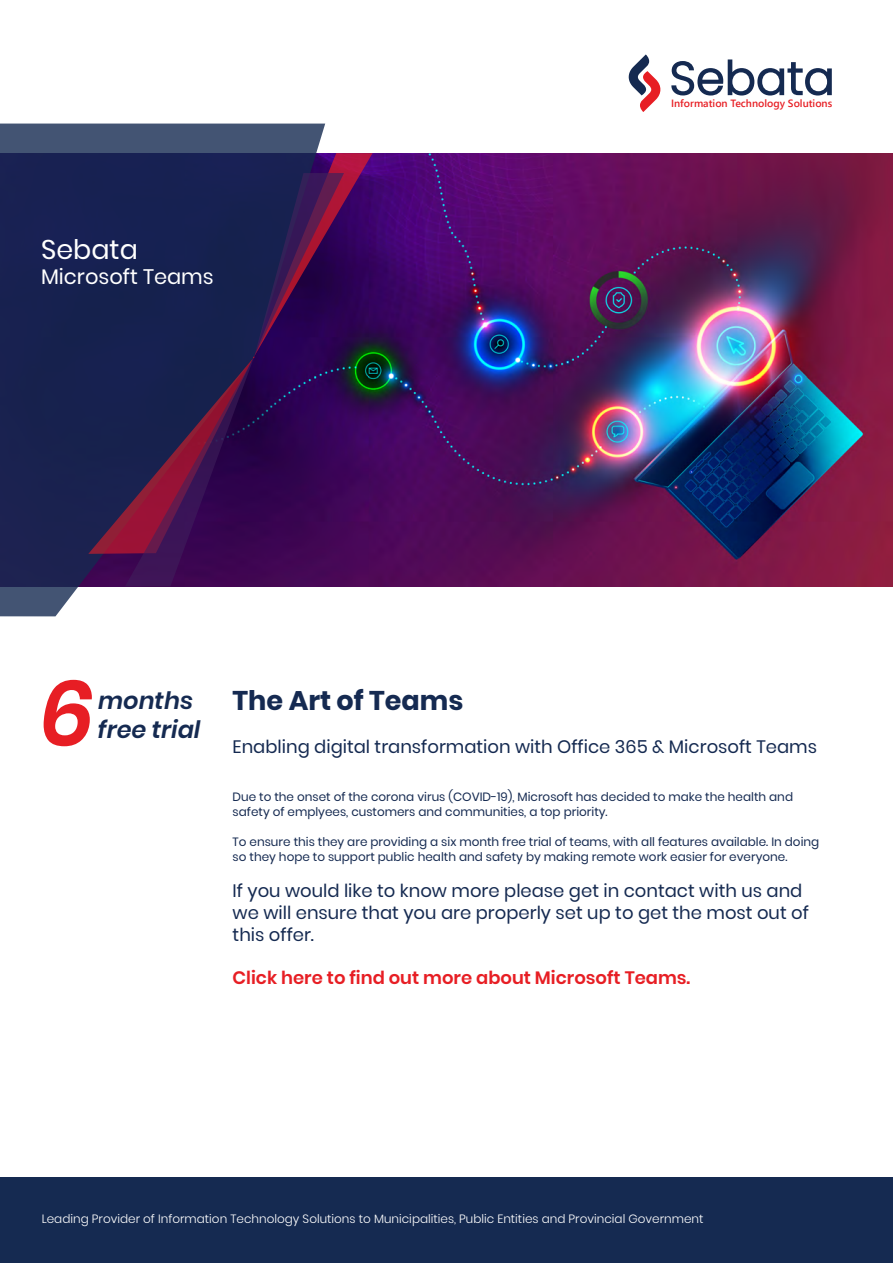
<style>
.page{position:relative;width:893px;height:1263px;background:#fff}
.page>*{position:absolute;margin:0;border:0;box-sizing:border-box;transform-origin:0 0}
.t1{font:italic 600 90px "Poppins";color:#e71e24}
.t2{font:700 27px "Poppins";color:#152a51}
.t3{font:27px "Poppins";color:#fff}
.t4{font:italic 600 24px "Poppins";color:#152a51}
.t5{font:21px "Poppins";color:#fff}
.t6{font:18px/21.6px "Poppins";color:#152a51}
.t7{font:600 18px "Poppins";color:#e71e24}
.t8{font:12px/15px "Poppins";color:#152a51}
.t9{font:300 12px "Poppins";color:#fff}
.t10{font:600 10.5px "Segoe UI";color:#e71e24}
</style>
<div class="page">
<img style="left:325px;top:153px;width:568px;height:434px">
<svg style="left:0;top:124px;width:325px;height:492px;background:#3f486e"></svg>
<svg style="left:629px;top:54px;width:32px;height:58px"></svg>
<svg style="left:671px;top:59px;width:161px;height:37px"></svg>
<svg style="left:88px;top:153px;width:285px;height:433px;background:#2c144e"></svg>
<div style="left:0;top:1178px;width:893px;height:85px;background:#152a51"></div>
<h2 class="t3" style="left:41px;top:234px;width:98px">Sebata</h2>
<h3 class="t5" style="left:41px;top:265px;width:174px">Microsoft Teams</h3>
<p class="t10" style="left:671px;top:93px;width:163px">Information Technology Solutions</p>
<h1 class="t1" style="left:40px;top:662px;width:56px">6</h1>
<h3 class="t4" style="left:98px;top:687px;width:96px">months</h3>
<h3 class="t4" style="left:98px;top:715px;width:104px">free trial</h3>
<h2 class="t2" style="left:233px;top:685px;width:232px">The Art of Teams</h2>
<h3 class="t6" style="left:233px;top:736px;width:586px">Enabling digital transformation with Office 365 &amp; Microsoft Teams</h3>
<p class="t8" style="left:233px;top:789px;width:562px">Due to the onset of the corona virus (COVID-19), Microsoft has decided to make the health and safety of emplyees, customers and communities, a top priority.</p>
<p class="t8" style="left:233px;top:834px;width:588px">To ensure this they are providing a six month free trial of teams, with all features available. In doing so they hope to support public health and safety by making remote work easier for everyone.</p>
<h3 class="t6" style="left:233px;top:880px;width:578px">If you would like to know more please get in contact with us and we will ensure that you are properly set up to get the most out of this offer.</h3>
<h3 class="t7" style="left:233px;top:967px;width:459px">Click here to find out more about Microsoft Teams.</h3>
<p class="t9" style="left:42px;top:1211px;width:663px">Leading Provider of Information Technology Solutions to Municipalities, Public Entities and Provincial Government</p>
</div>
